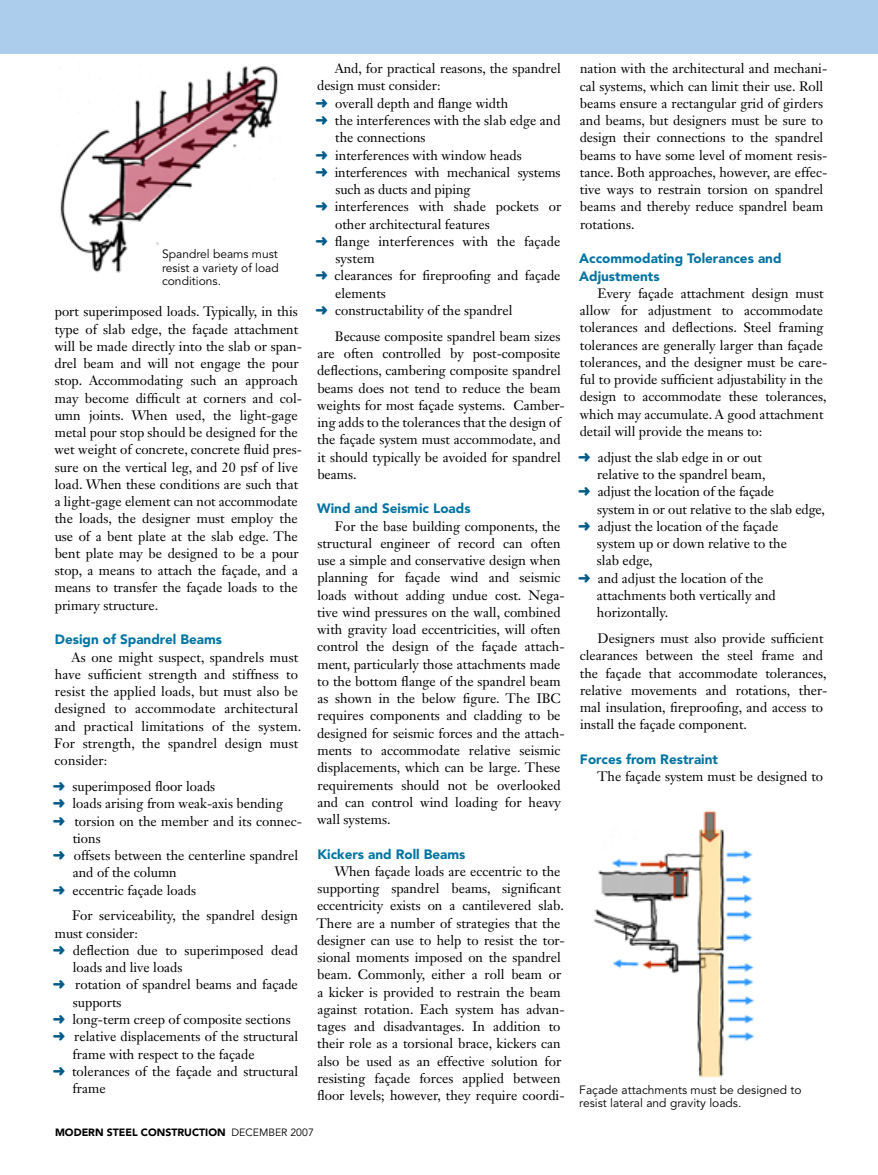
<style>
.page{position:relative;width:878px;height:1175px;background:#fff}
.page>*{position:absolute;margin:0;border:0;box-sizing:border-box;transform-origin:0 0}
.t1{font:13.5px/17.2px "Janson Text LT Std";color:#000}
.t2{font:900 13.5px/17.2px "Avenir LT Std";color:#0374a2}
.t3{font:12px/13.5px "Avenir LT Std";color:#000;text-align:justify}
.t4{font:900 10.5px "Avenir LT Std";color:#000}
.s1{color:#005b89}
.s2{font-weight:400}
</style>
<div class="page">
<div style="left:0;top:0;width:878px;height:53px;background:#accdec"></div>
<img style="left:60px;top:66px;width:218px;height:207px">
<img style="left:593px;top:811px;width:161px;height:267px">
<p class="t3" style="left:162px;top:248px;width:118px">Spandrel beams must resist a variety of load conditions.</p>
<p class="t1" style="left:54px;top:303px;width:249px">port superimposed loads. Typically, in this type of slab edge, the façade attachment will be made directly into the slab or span&shy;drel beam and will not engage the pour stop. Accommodating such an approach may become difficult at corners and col&shy;umn joints. When used, the light-gage metal pour stop should be designed for the wet weight of concrete, concrete fluid pres&shy;sure on the vertical leg, and 20 psf of live load. When these conditions are such that a light-gage element can not accommodate the loads, the designer must employ the use of a bent plate at the slab edge. The bent plate may be designed to be a pour stop, a means to attach the façade, and a means to transfer the façade loads to the primary structure.</p>
<p class="t2" style="left:55px;top:631px;width:169px">Design of Spandrel Beams</p>
<p class="t1" style="left:54px;top:648px;width:248px;text-indent:17px">As one might suspect, spandrels must have sufficient strength and stiffness to resist the applied loads, but must also be designed to accommodate architectural and practical limitations of the system.<br>For strength, the spandrel design must consider:</p>
<p class="t1" style="left:53px;top:777px;width:164px"><span class="s1">➜</span> superimposed floor loads</p>
<p class="t1" style="left:53px;top:794px;width:231px"><span class="s1">➜</span> loads arising from weak-axis bending</p>
<p class="t1" style="left:53px;top:812px;width:250px"><span class="s1">➜</span> torsion on the member and its connec-</p>
<p class="t1" style="left:73px;top:829px;width:29px">tions</p>
<p class="t1" style="left:53px;top:846px;width:247px"><span class="s1">➜</span> offsets between the centerline spandrel</p>
<p class="t1" style="left:73px;top:864px;width:105px">and of the column</p>
<p class="t1" style="left:53px;top:881px;width:144px"><span class="s1">➜</span> eccentric façade loads</p>
<p class="t1" style="left:72px;top:907px;width:227px">For serviceability, the spandrel design</p>
<p class="t1" style="left:55px;top:924px;width:85px">must consider:</p>
<p class="t1" style="left:53px;top:941px;width:246px"><span class="s1">➜</span> deflection due to superimposed dead</p>
<p class="t1" style="left:73px;top:958px;width:111px">loads and live loads</p>
<p class="t1" style="left:53px;top:976px;width:246px"><span class="s1">➜</span> rotation of spandrel beams and façade</p>
<p class="t1" style="left:73px;top:993px;width:50px">supports</p>
<p class="t1" style="left:53px;top:1010px;width:239px"><span class="s1">➜</span> long-term creep of composite sections</p>
<p class="t1" style="left:53px;top:1027px;width:247px"><span class="s1">➜</span> relative displacements of the structural</p>
<p class="t1" style="left:73px;top:1045px;width:183px">frame with respect to the façade</p>
<p class="t1" style="left:53px;top:1062px;width:247px"><span class="s1">➜</span> tolerances of the façade and structural</p>
<p class="t1" style="left:73px;top:1079px;width:34px">frame</p>
<p class="t1" style="left:334px;top:60px;width:228px">And, for practical reasons, the spandrel</p>
<p class="t1" style="left:317px;top:77px;width:125px">design must consider:</p>
<p class="t1" style="left:315px;top:94px;width:194px"><span class="s1">➜</span> overall depth and flange width</p>
<p class="t1" style="left:315px;top:112px;width:246px"><span class="s1">➜</span> the interferences with the slab edge and</p>
<p class="t1" style="left:335px;top:129px;width:92px">the connections</p>
<p class="t1" style="left:315px;top:146px;width:208px"><span class="s1">➜</span> interferences with window heads</p>
<p class="t1" style="left:315px;top:163px;width:246px"><span class="s1">➜</span> interferences with mechanical systems</p>
<p class="t1" style="left:335px;top:181px;width:136px">such as ducts and piping</p>
<p class="t1" style="left:315px;top:198px;width:247px"><span class="s1">➜</span> interferences with shade pockets or</p>
<p class="t1" style="left:335px;top:215px;width:156px">other architectural features</p>
<p class="t1" style="left:315px;top:232px;width:246px"><span class="s1">➜</span> flange interferences with the façade</p>
<p class="t1" style="left:335px;top:250px;width:41px">system</p>
<p class="t1" style="left:315px;top:267px;width:246px"><span class="s1">➜</span> clearances for fireproofing and façade</p>
<p class="t1" style="left:335px;top:284px;width:52px">elements</p>
<p class="t1" style="left:315px;top:301px;width:198px"><span class="s1">➜</span> constructability of the spandrel</p>
<p class="t1" style="left:317px;top:327px;width:249px;text-indent:18px">Because composite spandrel beam sizes are often controlled by post-composite deflections, cambering composite spandrel beams does not tend to reduce the beam weights for most façade systems. Camber&shy;ing adds to the tolerances that the design of the façade system must accommodate, and it should typically be avoided for spandrel beams.</p>
<p class="t2" style="left:317px;top:500px;width:155px">Wind and Seismic Loads</p>
<p class="t1" style="left:317px;top:517px;width:249px;text-indent:18px">For the base building components, the structural engineer of record can often use a simple and conservative design when planning for façade wind and seismic loads without adding undue cost. Nega&shy;tive wind pressures on the wall, combined with gravity load eccentricities, will often control the design of the façade attach&shy;ment, particularly those attachments made to the bottom flange of the spandrel beam as shown in the below figure. The IBC requires components and cladding to be designed for seismic forces and the attach&shy;ments to accommodate relative seismic displacements, which can be large. These requirements should not be overlooked and can control wind loading for heavy wall systems.</p>
<p class="t2" style="left:317px;top:845px;width:150px">Kickers and Roll Beams</p>
<p class="t1" style="left:316px;top:862px;width:250px;text-indent:18px">When façade loads are eccentric to the supporting spandrel beams, significant eccentricity exists on a cantilevered slab.<br>There are a number of strategies that the designer can use to help to resist the tor&shy;sional moments imposed on the spandrel beam. Commonly, either a roll beam or a kicker is provided to restrain the beam against rotation. Each system has advan&shy;tages and disadvantages. In addition to their role as a torsional brace, kickers can also be used as an effective solution for resisting façade forces applied between floor levels; however, they require coordi-</p>
<p class="t4" style="left:55px;top:1125px;width:260px">MODERN STEEL CONSTRUCTION <span class="s2">december 2007</span></p>
<p class="t1" style="left:579px;top:60px;width:249px">nation with the architectural and mechani&shy;cal systems, which can limit their use. Roll beams ensure a rectangular grid of girders and beams, but designers must be sure to design their connections to the spandrel beams to have some level of moment resis&shy;tance. Both approaches, however, are effec&shy;tive ways to restrain torsion on spandrel beams and thereby reduce spandrel beam rotations.</p>
<p class="t2" style="left:579px;top:250px;width:204px">Accommodating Tolerances and<br>Adjustments</p>
<p class="t1" style="left:579px;top:284px;width:249px;text-indent:18px">Every façade attachment design must allow for adjustment to accommodate tolerances and deflections. Steel framing tolerances are generally larger than façade tolerances, and the designer must be care&shy;ful to provide sufficient adjustability in the design to accommodate these tolerances, which may accumulate. A good attachment detail will provide the means to:</p>
<p class="t1" style="left:578px;top:448px;width:185px"><span class="s1">➜</span> adjust the slab edge in or out</p>
<p class="t1" style="left:597px;top:465px;width:170px">relative to the spandrel beam,</p>
<p class="t1" style="left:578px;top:483px;width:197px"><span class="s1">➜</span> adjust the location of the façade</p>
<p class="t1" style="left:597px;top:500px;width:229px">system in or out relative to the slab edge,</p>
<p class="t1" style="left:578px;top:517px;width:202px"><span class="s1">➜</span> adjust the location of the façade</p>
<p class="t1" style="left:597px;top:534px;width:191px">system up or down relative to the</p>
<p class="t1" style="left:597px;top:552px;width:57px">slab edge,</p>
<p class="t1" style="left:578px;top:569px;width:187px"><span class="s1">➜</span> and adjust the location of the</p>
<p class="t1" style="left:597px;top:586px;width:180px">attachments both vertically and</p>
<p class="t1" style="left:597px;top:603px;width:73px">horizontally.</p>
<p class="t1" style="left:579px;top:629px;width:249px;text-indent:18px">Designers must also provide sufficient clearances between the steel frame and the façade that accommodate tolerances, relative movements and rotations, ther&shy;mal insulation, fireproofing, and access to install the façade component.</p>
<p class="t2" style="left:580px;top:750px;width:139px">Forces from Restraint</p>
<p class="t1" style="left:597px;top:767px;width:228px">The façade system must be designed to</p>
<p class="t3" style="left:579px;top:1083px;width:224px">Façade attachments must be designed to resist lateral and gravity loads.</p>
</div>
